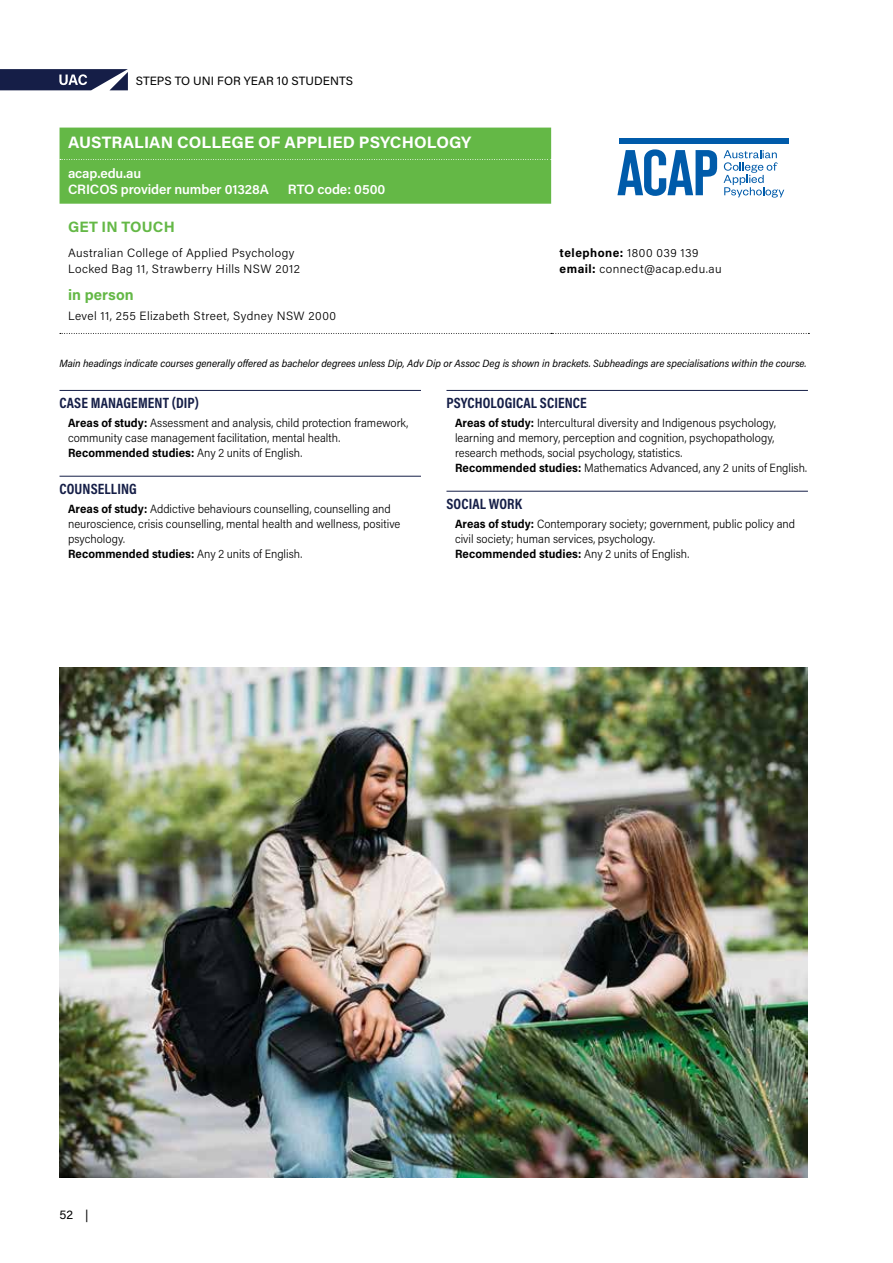
<style>
.page{position:relative;width:893px;height:1263px;background:#fff}
.page>*{position:absolute;margin:0;border:0;box-sizing:border-box;transform-origin:0 0}
.t1{font:700 16.5px "Acumin Pro";letter-spacing:.005em;color:#fff}
.t2{font:700 15px "Acumin Pro Cond";letter-spacing:.01em;color:#151e47}
.t3{font:700 15px "Acumin Pro";letter-spacing:.01em;color:#64b846}
.t4{font:600 13.5px/16.5px "Acumin Pro";letter-spacing:-.01em;color:#fff}
.t5{font:300 12px/15px "Acumin Pro Semi Cond";color:#000}
.t6{font:300 12px/15.8px "Acumin Pro";letter-spacing:.035em;color:#000}
.t7{font:12px "Acumin Pro";color:#000}
.t8{font:italic 10.5px "Acumin Pro Semi Cond";letter-spacing:-.005em;color:#000}
.s1{font-weight:700}
</style>
<div class="page">
<svg style="left:0;top:69px;width:128px;height:21px;background:#343c60"></svg>
<svg style="left:617px;top:149px;width:100px;height:47px"></svg>
<div style="left:619px;top:138px;width:169px;height:6px;background:#005baa"></div>
<svg style="left:724px;top:150px;width:60px;height:48px"></svg>
<img style="left:60px;top:668px;width:748px;height:510px">
<div style="left:60px;top:128px;width:492px;height:76px;background:#64b846"></div>
<svg style="left:60px;top:333px;width:749px;height:1px"></svg>
<hr style="left:60px;top:390px;width:361px;height:1px;background:#151e47">
<hr style="left:60px;top:476px;width:361px;height:1px;background:#151e47">
<hr style="left:446px;top:390px;width:362px;height:1px;background:#151e47">
<hr style="left:446px;top:491px;width:362px;height:1px;background:#151e47">
<p class="t7" style="left:136px;top:73px;width:219px">STEPS TO UNI FOR YEAR 10 STUDENTS</p>
<h1 class="t1" style="left:68px;top:131px;width:405px">AUSTRALIAN COLLEGE OF APPLIED PSYCHOLOGY</h1>
<p class="t4" style="left:68px;top:164px;width:202px">acap.edu.au<br>CRICOS provider number 01328A</p>
<p class="t4" style="left:288px;top:181px;width:99px">RTO code: 0500</p>
<p class="t3" style="left:68px;top:216px;width:108px">GET IN TOUCH</p>
<p class="t6" style="left:68px;top:245px;width:233px">Australian College of Applied Psychology<br>Locked Bag 11, Strawberry Hills NSW 2012</p>
<p class="t3" style="left:68px;top:284px;width:67px">in person</p>
<p class="t6" style="left:68px;top:307px;width:270px">Level 11, 255 Elizabeth Street, Sydney NSW 2000</p>
<p class="t6" style="left:560px;top:245px;width:163px"><span class="s1">telephone:</span> 1800 039 139 <span class="s1">email:</span> connect@acap.edu.au</p>
<p class="t8" style="left:60px;top:356px;width:748px">Main headings indicate courses generally offered as bachelor degrees unless Dip, Adv Dip or Assoc Deg is shown in brackets. Subheadings are specialisations within the course.</p>
<p class="t2" style="left:60px;top:393px;width:141px">CASE MANAGEMENT (DIP)</p>
<p class="t5" style="left:68px;top:415px;width:342px"><span class="s1">Areas of study:</span> Assessment and analysis, child protection framework, community case management facilitation, mental health.<br><span class="s1">Recommended studies:</span> Any 2 units of English.</p>
<p class="t2" style="left:60px;top:478px;width:79px">COUNSELLING</p>
<p class="t5" style="left:68px;top:501px;width:334px"><span class="s1">Areas of study:</span> Addictive behaviours counselling, counselling and neuroscience, crisis counselling, mental health and wellness, positive psychology.<br><span class="s1">Recommended studies:</span> Any 2 units of English.</p>
<p class="t2" style="left:446px;top:393px;width:142px">PSYCHOLOGICAL SCIENCE</p>
<p class="t5" style="left:455px;top:415px;width:354px"><span class="s1">Areas of study:</span> Intercultural diversity and Indigenous psychology, learning and memory, perception and cognition, psychopathology, research methods, social psychology, statistics.<br><span class="s1">Recommended studies:</span> Mathematics Advanced, any 2 units of English.</p>
<p class="t2" style="left:446px;top:493px;width:77px">SOCIAL WORK</p>
<p class="t5" style="left:455px;top:516px;width:342px"><span class="s1">Areas of study:</span> Contemporary society; government, public policy and civil society; human services, psychology.<br><span class="s1">Recommended studies:</span> Any 2 units of English.</p>
<p class="t7" style="left:60px;top:1206px;width:30px">52 |</p>
</div>
